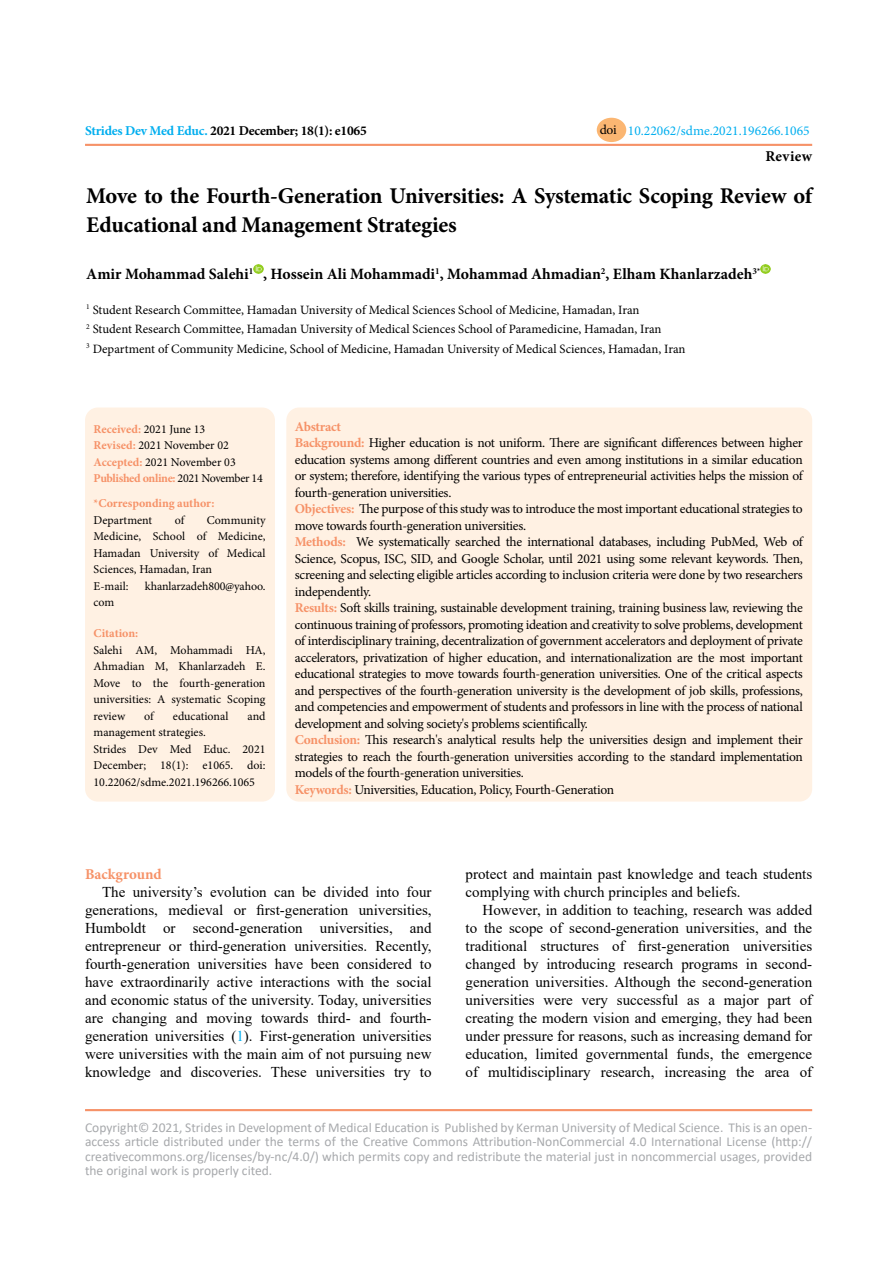
<style>
.page{position:relative;width:893px;height:1263px;background:#fff}
.page>*{position:absolute;margin:0;border:0;box-sizing:border-box;transform-origin:0 0}
.t1{font:700 22.5px/28.5px "Minion Pro";letter-spacing:-.015em;color:#000}
.t2{font:700 15.75px "Minion Pro";color:#000}
.t3{font:15px/18px "Times New Roman";color:#000;text-align:justify}
.t4{font:700 15px "Minion Pro";color:#f69268}
.t5{font:700 15px "Minion Pro";letter-spacing:.03em;color:#000}
.t6{font:13.5px/16.5px "Minion Pro";letter-spacing:-.02em;color:#000}
.t7{font:13.5px/14.4px "Calibri";color:#a7a9ac;text-align:justify}
.t8{font:700 13.5px "Minion Pro";letter-spacing:-.02em;color:#000}
.t9{font:13.5px "Minion Pro";color:#00aeef}
.t10{font:12.75px/19.5px "Minion Pro";color:#000}
.t11{font:12px/16.5px "Minion Pro";color:#000}
.t12{font:700 12px "Minion Pro";color:#f69268}
.s1{color:#00aeef}
.s2{font-weight:700;color:#f69268}
</style>
<div class="page">
<svg style="left:253px;top:265px;width:10px;height:9px"></svg>
<svg style="left:761px;top:265px;width:9px;height:9px"></svg>
<div style="left:85px;top:407px;width:190px;height:394px;background:#fff1e3;border-radius:13px"></div>
<div style="left:286px;top:407px;width:526px;height:394px;background:#fff1e3;border-radius:13px"></div>
<div style="left:597px;top:118px;width:29px;height:24px;background:#fbb672;border-radius:50%"></div>
<hr style="left:85px;top:144px;width:727px;height:2px;background:#f69268">
<hr style="left:85px;top:1109px;width:727px;height:2px;background:#f69268">
<p class="t8" style="left:85px;top:121px;width:283px"><span class="s1">Strides Dev Med Educ.</span> 2021 December; 18(1): e1065</p>
<p class="t6" style="left:600px;top:121px;width:18px">doi</p>
<p class="t9" style="left:628px;top:122px;width:183px">10.22062/sdme.2021.196266.1065</p>
<p class="t5" style="left:765px;top:145px;width:48px">Review</p>
<h1 class="t1" style="left:86px;top:182px;width:727px">Move to the Fourth-Generation Universities: A Systematic Scoping Review of<br>Educational and Management Strategies</h1>
<p class="t2" style="left:86px;top:263px;width:676px">Amir Mohammad Salehi<sup>1</sup> , Hossein Ali Mohammadi<sup>1</sup>, Mohammad Ahmadian<sup>2</sup>, Elham Khanlarzadeh<sup>3*</sup></p>
<p class="t10" style="left:86px;top:300px;width:601px"><sup>1</sup> Student Research Committee, Hamadan University of Medical Sciences School of Medicine, Hamadan, Iran<br><sup>2</sup> Student Research Committee, Hamadan University of Medical Sciences School of Paramedicine, Hamadan, Iran<br><sup>3</sup> Department of Community Medicine, School of Medicine, Hamadan University of Medical Sciences, Hamadan, Iran</p>
<p class="t11" style="left:94px;top:421px;width:171px"><span class="s2">Received:</span> 2021 June 13<br><span class="s2">Revised:</span> 2021 November 02<br><span class="s2">Accepted:</span> 2021 November 03<br><span class="s2">Published online:</span> 2021 November 14</p>
<p class="t12" style="left:94px;top:495px;width:122px">*Corresponding author:</p>
<p class="t11" style="left:94px;top:512px;width:60px">Department</p>
<p class="t11" style="left:175px;top:512px;width:11px">of</p>
<p class="t11" style="left:94px;top:512px;width:174px;text-indent:113px">Community<br>Medicine, School of Medicine,<br>Hamadan University of Medical<br>Sciences, Hamadan, Iran<br>E-mail:</p>
<p class="t11" style="left:145px;top:578px;width:122px">khanlarzadeh800@yahoo.</p>
<p class="t11" style="left:94px;top:594px;width:22px">com</p>
<p class="t12" style="left:94px;top:625px;width:46px">Citation:</p>
<p class="t11" style="left:94px;top:641px;width:173px;text-align:justify">Salehi AM, Mohammadi HA, Ahmadian M, Khanlarzadeh E.<br>Move to the fourth-generation universities: A systematic Scoping review</p>
<p class="t11" style="left:144px;top:707px;width:11px">of</p>
<p class="t11" style="left:173px;top:707px;width:57px">educational</p>
<p class="t11" style="left:248px;top:707px;width:20px">and</p>
<p class="t11" style="left:94px;top:724px;width:174px">management strategies.<br>Strides Dev Med Educ. 2021<br>December; 18(1): e1065. doi:<br>10.22062/sdme.2021.196266.1065</p>
<p class="t6" style="left:295px;top:418px;width:510px"><span class="s2">Abstract<br>Background:</span> Higher education is not uniform. There are significant differences between higher education systems among different countries and even among institutions in a similar education or system; therefore, identifying the various types of entrepreneurial activities helps the mission of fourth-generation universities.<br><span class="s2">Objectives:</span> The purpose of this study was to introduce the most important educational strategies to move towards fourth-generation universities.<br><span class="s2">Methods:</span> We systematically searched the international databases, including PubMed, Web of Science, Scopus, ISC, SID, and Google Scholar, until 2021 using some relevant keywords. Then, screening and selecting eligible articles according to inclusion criteria were done by two researchers independently.<br><span class="s2">Results:</span> Soft skills training, sustainable development training, training business law, reviewing the continuous training of professors, promoting ideation and creativity to solve problems, development of interdisciplinary training, decentralization of government accelerators and deployment of private accelerators, privatization of higher education, and internationalization are the most important educational strategies to move towards fourth-generation universities. One of the critical aspects and perspectives of the fourth-generation university is the development of job skills, professions, and competencies and empowerment of students and professors in line with the process of national development and solving society's problems scientifically.<br><span class="s2">Conclusion:</span> This research's analytical results help the universities design and implement their strategies to reach the fourth-generation universities according to the standard implementation models of the fourth-generation universities.<br><span class="s2">Keywords:</span> Universities, Education, Policy, Fourth-Generation</p>
<p class="t4" style="left:85px;top:864px;width:78px">Background</p>
<p class="t3" style="left:85px;top:883px;width:348px;text-indent:17px">The university’s evolution can be divided into four generations, medieval or first-generation universities, Humboldt or second-generation universities, and entrepreneur or third-generation universities. Recently, fourth-generation universities have been considered to have extraordinarily active interactions with the social and economic status of the university. Today, universities are changing and moving towards third- and fourth&shy;generation universities (<span class="s1">1</span>). First-generation universities were universities with the main aim of not pursuing new knowledge and discoveries. These universities try to</p>
<p class="t3" style="left:466px;top:864px;width:348px">protect and maintain past knowledge and teach students complying with church principles and beliefs.</p>
<p class="t3" style="left:466px;top:900px;width:348px;text-indent:17px">However, in addition to teaching, research was added to the scope of second-generation universities, and the traditional structures of first-generation universities changed by introducing research programs in second&shy;generation universities. Although the second-generation universities were very successful as a major part of creating the modern vision and emerging, they had been under pressure for reasons, such as increasing demand for education, limited governmental funds, the emergence of multidisciplinary research, increasing the area of</p>
<p class="t7" style="left:85px;top:1120px;width:729px">Copyright© 2021, Strides in Development of Medical Education is Published by Kerman University of Medical Science. This is an open&shy;access article distributed under the terms of the Creative Commons Attribution-NonCommercial 4.0 International License (http:// creativecommons.org/licenses/by-nc/4.0/) which permits copy and redistribute the material just in noncommercial usages, provided the original work is properly cited.</p>
</div>
